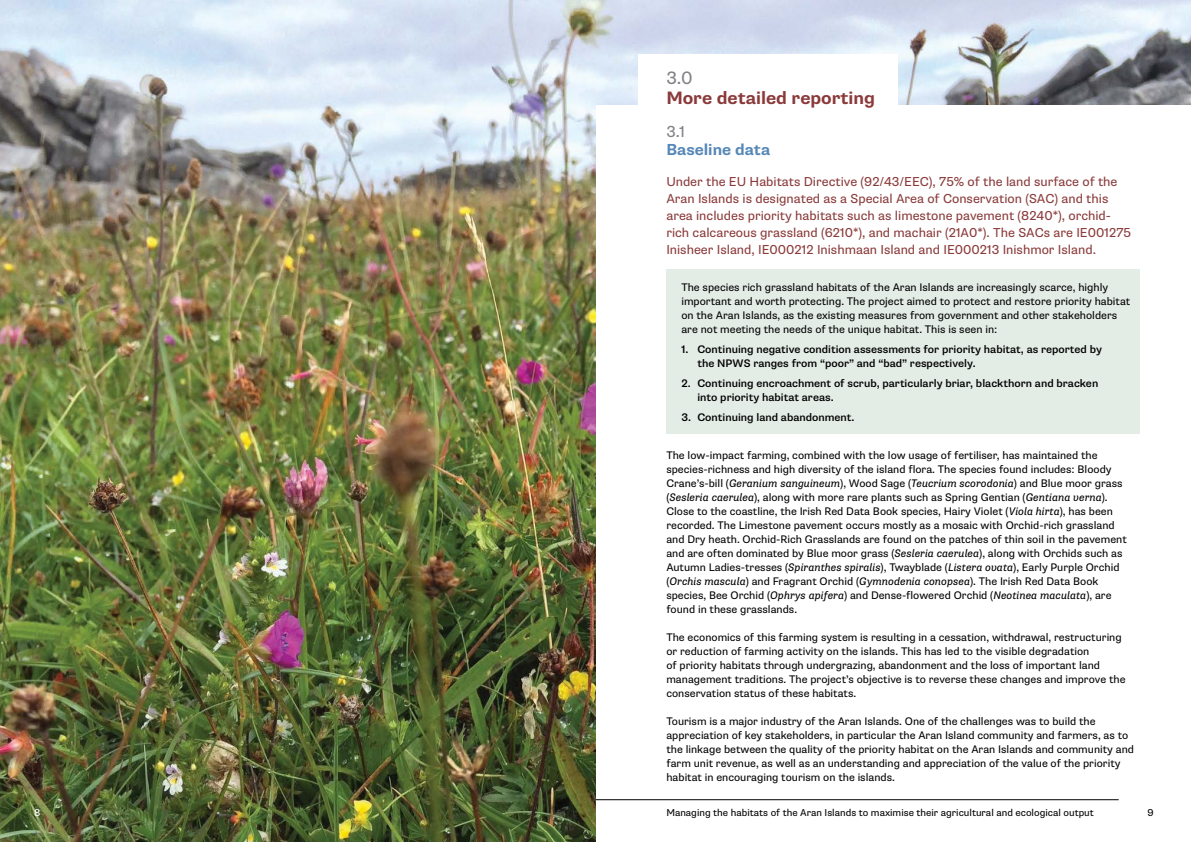
<style>
.page{position:relative;width:1191px;height:842px;background:#fff}
.page>*{position:absolute;margin:0;border:0;box-sizing:border-box;transform-origin:0 0}
.t1{font:700 18px "Supria Sans";color:#8b3a3a}
.t2{font:18px "Supria Sans";color:#808285}
.t3{font:700 16px "Supria Sans";color:#5587b7}
.t4{font:16px "Supria Sans";color:#808285}
.t5{font:13px/17px "Supria Sans";color:#8b3a3a}
.t6{font:11px/14px "Supria Sans";color:#000}
.t7{font:500 11px/14px "Supria Sans";color:#000}
.t8{font:10px "Supria Sans";color:#000}
.t9{font:10px "Supria Sans";color:#fff}
.s1{font-style:italic}
</style>
<div class="page">
<div style="left:666px;top:269px;width:474px;height:165px;background:#e4ece6"></div>
<img style="left:595px;top:0;width:596px;height:104px">
<div style="left:638px;top:54px;width:259px;height:59px;background:#fff"></div>
<img style="left:0;top:0;width:595px;height:842px">
<hr style="left:595px;top:799px;width:523px;height:1px;background:#000">
<h1 class="t2" style="left:666px;top:67px;width:28px">3.0</h1>
<h1 class="t1" style="left:666px;top:87px;width:210px">More detailed reporting</h1>
<h2 class="t4" style="left:666px;top:122px;width:20px">3.1</h2>
<h2 class="t3" style="left:666px;top:140px;width:105px">Baseline data</h2>
<p class="t5" style="left:666px;top:173px;width:466px">Under the EU Habitats Directive (92/43/EEC), 75% of the land surface of the Aran Islands is designated as a Special Area of Conservation (SAC) and this area includes priority habitats such as limestone pavement (8240*), orchid&shy;rich calcareous grassland (6210*), and machair (21A0*). The SACs are IE001275<br>Inisheer Island, IE000212 Inishmaan Island and IE000213 Inishmor Island.</p>
<p class="t6" style="left:681px;top:281px;width:450px">The species rich grassland habitats of the Aran Islands are increasingly scarce, highly important and worth protecting. The project aimed to protect and restore priority habitat on the Aran Islands, as the existing measures from government and other stakeholders are not meeting the needs of the unique habitat. This is seen in:</p>
<p class="t7" style="left:697px;top:343px;width:406px;text-indent:-16px">1. Continuing negative condition assessments for priority habitat, as reported by the NPWS ranges from “poor” and “bad” respectively.</p>
<p class="t7" style="left:697px;top:377px;width:402px;text-indent:-16px">2. Continuing encroachment of scrub, particularly briar, blackthorn and bracken into priority habitat areas.</p>
<p class="t7" style="left:681px;top:411px;width:175px">3. Continuing land abandonment.</p>
<p class="t6" style="left:666px;top:449px;width:462px">The low-impact farming, combined with the low usage of fertiliser, has maintained the species-richness and high diversity of the island flora. The species found includes: Bloody Crane’s-bill (<span class="s1">Geranium sanguineum</span>), Wood Sage (<span class="s1">Teucrium scorodonia</span>) and Blue moor grass (<span class="s1">Sesleria caerulea</span>), along with more rare plants such as Spring Gentian (<span class="s1">Gentiana verna</span>).<br>Close to the coastline, the Irish Red Data Book species, Hairy Violet (<span class="s1">Viola hirta</span>), has been recorded. The Limestone pavement occurs mostly as a mosaic with Orchid-rich grassland and Dry heath. Orchid-Rich Grasslands are found on the patches of thin soil in the pavement and are often dominated by Blue moor grass (<span class="s1">Sesleria caerulea</span>), along with Orchids such as Autumn Ladies-tresses (<span class="s1">Spiranthes spiralis</span>), Twayblade (<span class="s1">Listera ovata</span>), Early Purple Orchid (<span class="s1">Orchis mascula</span>) and Fragrant Orchid (<span class="s1">Gymnodenia conopsea</span>). The Irish Red Data Book species, Bee Orchid (<span class="s1">Ophrys apifera</span>) and Dense-flowered Orchid (<span class="s1">Neotinea maculata</span>), are found in these grasslands.</p>
<p class="t6" style="left:666px;top:631px;width:461px">The economics of this farming system is resulting in a cessation, withdrawal, restructuring or reduction of farming activity on the islands. This has led to the visible degradation<br>of priority habitats through undergrazing, abandonment and the loss of important land management traditions. The project’s objective is to reverse these changes and improve the conservation status of these habitats.</p>
<p class="t6" style="left:666px;top:715px;width:469px">Tourism is a major industry of the Aran Islands. One of the challenges was to build the appreciation of key stakeholders, in particular the Aran Island community and farmers, as to the linkage between the quality of the priority habitat on the Aran Islands and community and farm unit revenue, as well as an understanding and appreciation of the value of the priority habitat in encouraging tourism on the islands.</p>
<p class="t9" style="left:34px;top:806px;width:8px">8</p>
<p class="t8" style="left:666px;top:806px;width:429px">Managing the habitats of the Aran Islands to maximise their agricultural and ecological output</p>
<p class="t8" style="left:1147px;top:806px;width:8px">9</p>
</div>
